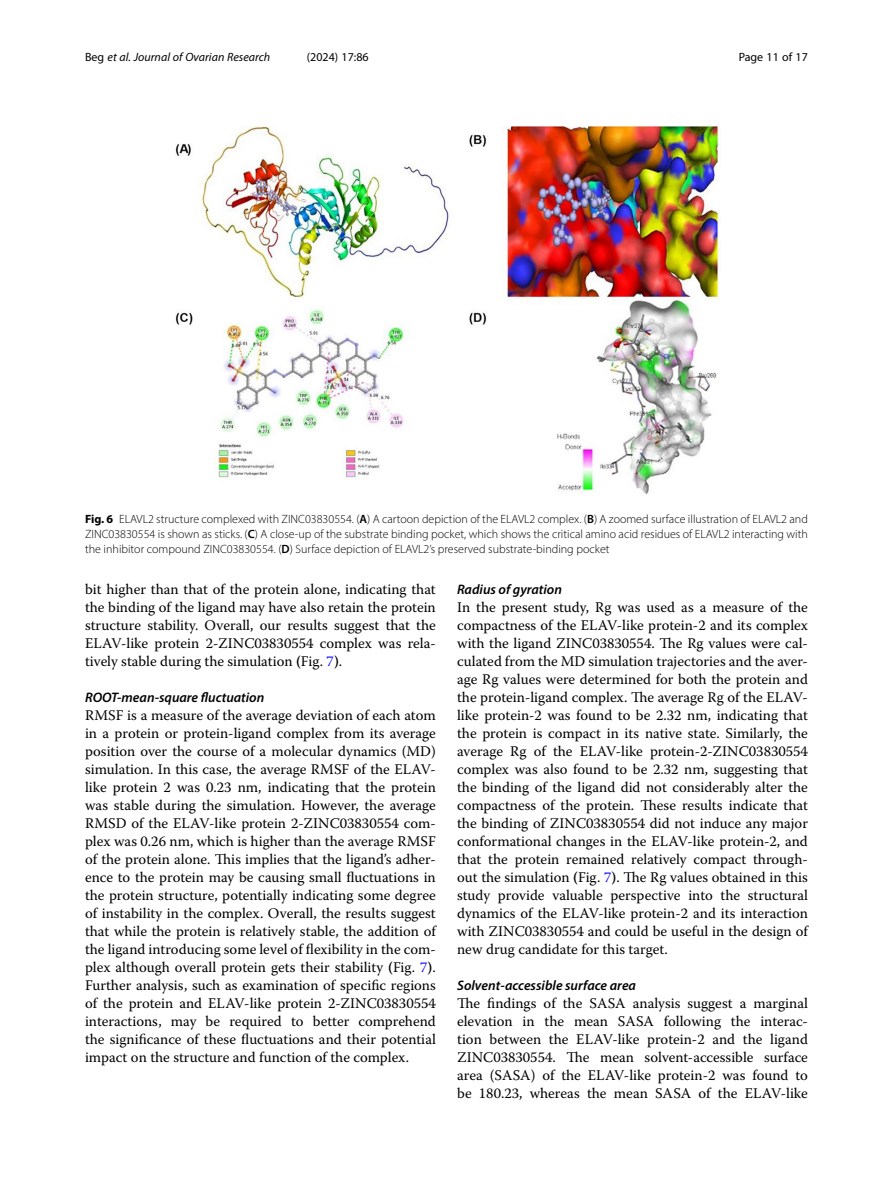
<style>
.page{position:relative;width:893px;height:1191px;background:#fff}
.page>*{position:absolute;margin:0;border:0;box-sizing:border-box;transform-origin:0 0}
.Body_Text{font:14.7px/18px "Warnock Pro";color:#000;text-align:justify}
.Head_3{font:italic 600 13.8px "Myriad Pro";color:#000}
.Figure_Caption{font:300 12px/15px "Myriad Pro";color:#000;text-align:justify}
.t1{font:italic 12px "Myriad Pro";color:#000}
.t2{font:12px "Myriad Pro";color:#000}
.s1{font-style:normal}
.s2{font-weight:700}
.s3{font-weight:600}
.s4{color:#00f}
</style>
<div class="page">
<img style="left:175px;top:126px;width:546px;height:369px">
<p class="t1" style="left:85px;top:50px;width:187px"><span class="s1">Beg</span> et al. Journal of Ovarian Research</p>
<p class="t2" style="left:307px;top:50px;width:63px">(2024) 17:86</p>
<p class="t2" style="left:739px;top:50px;width:71px">Page 11 of 17</p>
<p class="Figure_Caption" style="left:85px;top:511px;width:724px"><span class="s2">Fig. 6</span> ELAVL2 structure complexed with ZINC03830554. (<span class="s3">A</span>) A cartoon depiction of the ELAVL2 complex. (<span class="s3">B</span>) A zoomed surface illustration of ELAVL2 and ZINC03830554 is shown as sticks. (<span class="s3">C</span>) A close-up of the substrate binding pocket, which shows the critical amino acid residues of ELAVL2 interacting with the inhibitor compound ZINC03830554. (<span class="s3">D</span>) Surface depiction of ELAVL2’s preserved substrate-binding pocket</p>
<p class="Body_Text" style="left:85px;top:580px;width:352px">bit higher than that of the protein alone, indicating that the binding of the ligand may have also retain the protein structure stability. Overall, our results suggest that the ELAV-like protein 2-ZINC03830554 complex was rela&shy;tively stable during the simulation <span class="s3">(</span>Fig. <span class="s4">7</span><span class="s3">)</span>.</p>
<p class="Head_3" style="left:85px;top:689px;width:181px">ROOT-mean-square fluctuation</p>
<p class="Body_Text" style="left:85px;top:706px;width:352px">RMSF is a measure of the average deviation of each atom in a protein or protein-ligand complex from its average position over the course of a molecular dynamics (MD) simulation. In this case, the average RMSF of the ELAV&shy;like protein 2 was 0.23 nm, indicating that the protein was stable during the simulation. However, the average RMSD of the ELAV-like protein 2-ZINC03830554 com&shy;plex was 0.26 nm, which is higher than the average RMSF of the protein alone. This implies that the ligand’s adher&shy;ence to the protein may be causing small fluctuations in the protein structure, potentially indicating some degree of instability in the complex. Overall, the results suggest that while the protein is relatively stable, the addition of the ligand introducing some level of flexibility in the com&shy;plex although overall protein gets their stability <span class="s3">(</span>Fig. <span class="s4">7</span><span class="s3">)</span>.<br>Further analysis, such as examination of specific regions of the protein and ELAV-like protein 2-ZINC03830554 interactions, may be required to better comprehend the significance of these fluctuations and their potential impact on the structure and function of the complex.</p>
<p class="Head_3" style="left:457px;top:581px;width:106px">Radius of gyration</p>
<p class="Body_Text" style="left:457px;top:598px;width:352px">In the present study, Rg was used as a measure of the compactness of the ELAV-like protein-2 and its complex with the ligand ZINC03830554. The Rg values were cal&shy;culated from the MD simulation trajectories and the aver&shy;age Rg values were determined for both the protein and the protein-ligand complex. The average Rg of the ELAV&shy;like protein-2 was found to be 2.32 nm, indicating that the protein is compact in its native state. Similarly, the average Rg of the ELAV-like protein-2-ZINC03830554 complex was also found to be 2.32 nm, suggesting that the binding of the ligand did not considerably alter the compactness of the protein. These results indicate that the binding of ZINC03830554 did not induce any major conformational changes in the ELAV-like protein-2, and that the protein remained relatively compact through&shy;out the simulation <span class="s3">(</span>Fig. <span class="s4">7</span><span class="s3">)</span>. The Rg values obtained in this study provide valuable perspective into the structural dynamics of the ELAV-like protein-2 and its interaction with ZINC03830554 and could be useful in the design of new drug candidate for this target.</p>
<p class="Head_3" style="left:457px;top:977px;width:180px">Solvent-accessible surface area</p>
<p class="Body_Text" style="left:457px;top:994px;width:352px">The findings of the SASA analysis suggest a marginal elevation in the mean SASA following the interac&shy;tion between the ELAV-like protein-2 and the ligand ZINC03830554. The mean solvent-accessible surface area (SASA) of the ELAV-like protein-2 was found to be 180.23, whereas the mean SASA of the ELAV-like</p>
</div>
